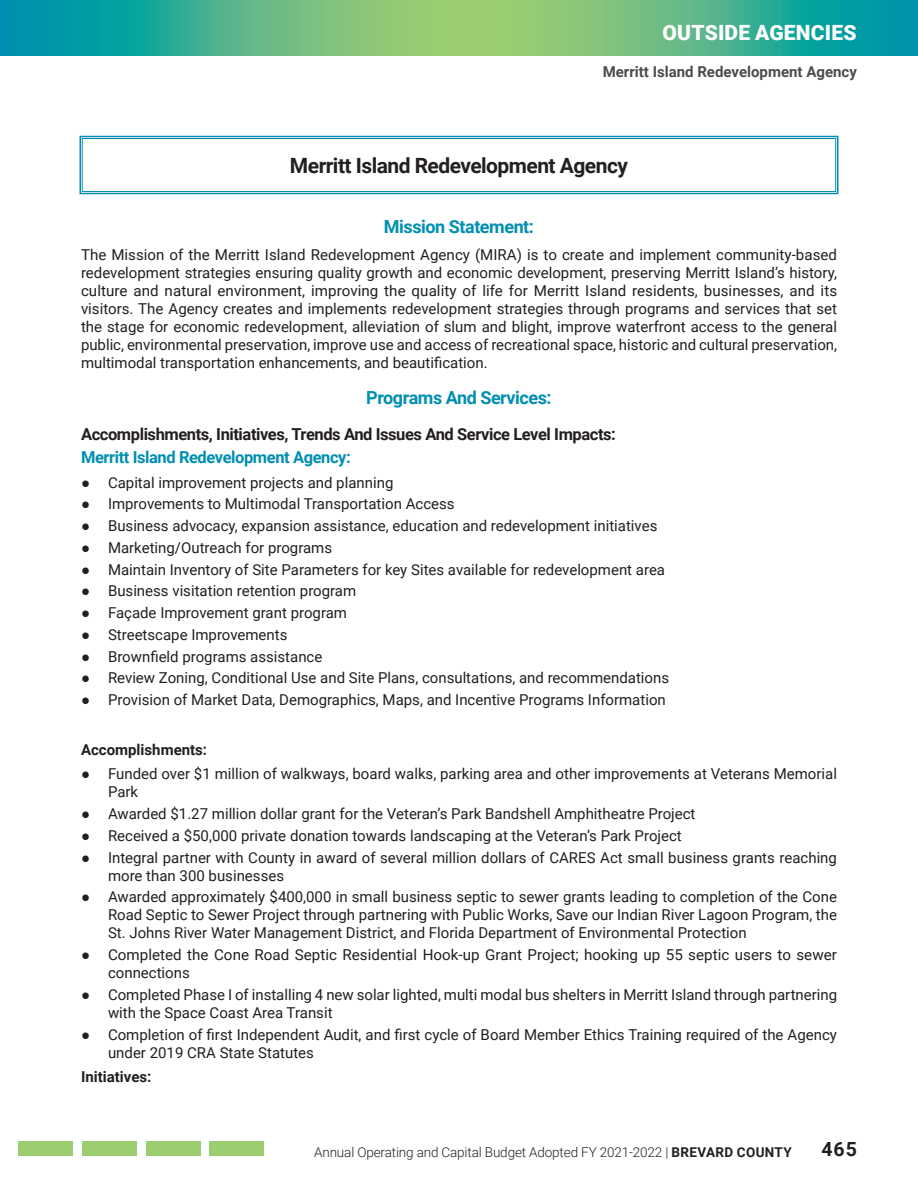
<style>
.page{position:relative;width:918px;height:1188px;background:#fff}
.page>*{position:absolute;margin:0;border:0;box-sizing:border-box;transform-origin:0 0}
.t1{font:700 21px "Roboto";letter-spacing:-.025em;color:#231f20}
.t2{font:900 21px "Roboto";letter-spacing:.01em;color:#fff}
.t3{font:700 19.5px "Roboto";color:#231f20}
.t4{font:700 18px "Roboto";letter-spacing:-.025em;color:#008fb1}
.t5{font:700 16.5px "Roboto";letter-spacing:-.025em;color:#231f20}
.t6{font:700 16.5px "Roboto";letter-spacing:-.025em;color:#008fb1}
.t7{font:15px/18px "Roboto";color:#231f20}
.t8{font:700 15px "Roboto";color:#4b4c4d}
.t9{font:700 15px "Roboto";color:#231f20}
.t10{font:300 13.5px "Roboto";letter-spacing:-.01em;color:#231f20}
.s1{font-family:"Times New Roman"}
.s2{font-weight:700}
</style>
<div class="page">
<div style="left:210px;top:1142px;width:54px;height:14px;background:#9cce6f"></div>
<div style="left:146px;top:1142px;width:54px;height:14px;background:#9cce6f"></div>
<div style="left:82px;top:1142px;width:55px;height:14px;background:#9cce6f"></div>
<div style="left:18px;top:1142px;width:55px;height:14px;background:#9cce6f"></div>
<svg style="left:0;top:0;width:918px;height:56px;background:#4eb38c"></svg>
<svg style="left:79px;top:135px;width:760px;height:60px"></svg>
<div style="left:82px;top:138px;width:754px;height:54px;border:1px solid #008fb1"></div>
<h1 class="t2" style="left:663px;top:18px;width:135px">OUTSI DE AGENCIES</h1>
<p class="t8" style="left:603px;top:61px;width:256px">Merritt Island Redevelopment Agency</p>
<p class="t1" style="left:290px;top:150px;width:339px">Merritt Island Redevelopment Agency</p>
<p class="t4" style="left:384px;top:213px;width:152px">Mission Statement:</p>
<p class="t7" style="left:81px;top:245px;width:758px;text-align:justify">The Mission of the Merritt Island Redevelopment Agency (MIRA) is to create and implement community-based redevelopment strategies ensuring quality growth and economic development, preserving Merritt Island’s history, culture and natural environment, improving the quality of life for Merritt Island residents, businesses, and its visitors. The Agency creates and implements redevelopment strategies through programs and services that set the stage for economic redevelopment, alleviation of slum and blight, improve waterfront access to the general public, environmental preservation, improve use and access of recreational space, historic and cultural preservation, multimodal transportation enhancements, and beautification.</p>
<p class="t4" style="left:366px;top:385px;width:187px">Programs And Services:</p>
<p class="t5" style="left:81px;top:422px;width:536px">Accomplishments, Initiatives, Trends And Issues And Service Level Impacts:</p>
<p class="t6" style="left:81px;top:445px;width:271px">Merritt Island Redevelopment Agency:</p>
<p class="t7" style="left:81px;top:473px;width:314px"><span class="s1">●</span> Capital improvement projects and planning</p>
<p class="t7" style="left:81px;top:494px;width:375px"><span class="s1">●</span> Improvements to Multimodal Transportation Access</p>
<p class="t7" style="left:81px;top:516px;width:578px"><span class="s1">●</span> Business advocacy, expansion assistance, education and redevelopment initiatives</p>
<p class="t7" style="left:81px;top:538px;width:253px"><span class="s1">●</span> Marketing/Outreach for programs</p>
<p class="t7" style="left:81px;top:560px;width:586px"><span class="s1">●</span> Maintain Inventory of Site Parameters for key Sites available for redevelopment area</p>
<p class="t7" style="left:81px;top:581px;width:277px"><span class="s1">●</span> Business visitation retention program</p>
<p class="t7" style="left:81px;top:603px;width:268px"><span class="s1">●</span> Façade Improvement grant program</p>
<p class="t7" style="left:81px;top:625px;width:208px"><span class="s1">●</span> Streetscape Improvements</p>
<p class="t7" style="left:81px;top:647px;width:243px"><span class="s1">●</span> Brownfield programs assistance</p>
<p class="t7" style="left:81px;top:668px;width:590px"><span class="s1">●</span> Review Zoning, Conditional Use and Site Plans, consultations, and recommendations</p>
<p class="t7" style="left:81px;top:690px;width:586px"><span class="s1">●</span> Provision of Market Data, Demographics, Maps, and Incentive Programs Information</p>
<p class="t9" style="left:81px;top:739px;width:128px">Accomplishments:</p>
<p class="t7" style="left:108px;top:764px;width:730px;text-indent:-27px"><span class="s1">●</span> Funded over $1 million of walkways, board walks, parking area and other improvements at Veterans Memorial<br>Park</p>
<p class="t7" style="left:81px;top:804px;width:616px"><span class="s1">●</span> Awarded $1.27 million dollar grant for the Veteran’s Park Bandshell Amphitheatre Project</p>
<p class="t7" style="left:81px;top:826px;width:602px"><span class="s1">●</span> Received a $50,000 private donation towards landscaping at the Veteran’s Park Project</p>
<p class="t7" style="left:108px;top:848px;width:731px;text-indent:-27px"><span class="s1">●</span> Integral partner with County in award of several million dollars of CARES Act small business grants reaching more than 300 businesses</p>
<p class="t7" style="left:108px;top:887px;width:731px;text-align:justify;text-indent:-27px"><span class="s1">●</span> Awarded approximately $400,000 in small business septic to sewer grants leading to completion of the Cone Road Septic to Sewer Project through partnering with Public Works, Save our Indian River Lagoon Program, the St. Johns River Water Management District, and Florida Department of Environmental Protection</p>
<p class="t7" style="left:108px;top:945px;width:730px;text-indent:-27px"><span class="s1">●</span> Completed the Cone Road Septic Residential Hook-up Grant Project; hooking up 55 septic users to sewer connections</p>
<p class="t7" style="left:108px;top:985px;width:731px;text-indent:-27px"><span class="s1">●</span> Completed Phase I of installing 4 new solar lighted, multi modal bus shelters in Merritt Island through partnering with the Space Coast Area Transit</p>
<p class="t7" style="left:108px;top:1025px;width:730px;text-indent:-27px"><span class="s1">●</span> Completion of first Independent Audit, and first cycle of Board Member Ethics Training required of the Agency under 2019 CRA State Statutes</p>
<p class="t9" style="left:81px;top:1066px;width:72px">Initiatives:</p>
<p class="t10" style="left:314px;top:1142px;width:479px">Annual Operating and Capital Budget Adopted FY 2021-2022 | <span class="s2">BREVARD COUNTY</span></p>
<h2 class="t3" style="left:821px;top:1136px;width:37px">465</h2>
</div>
